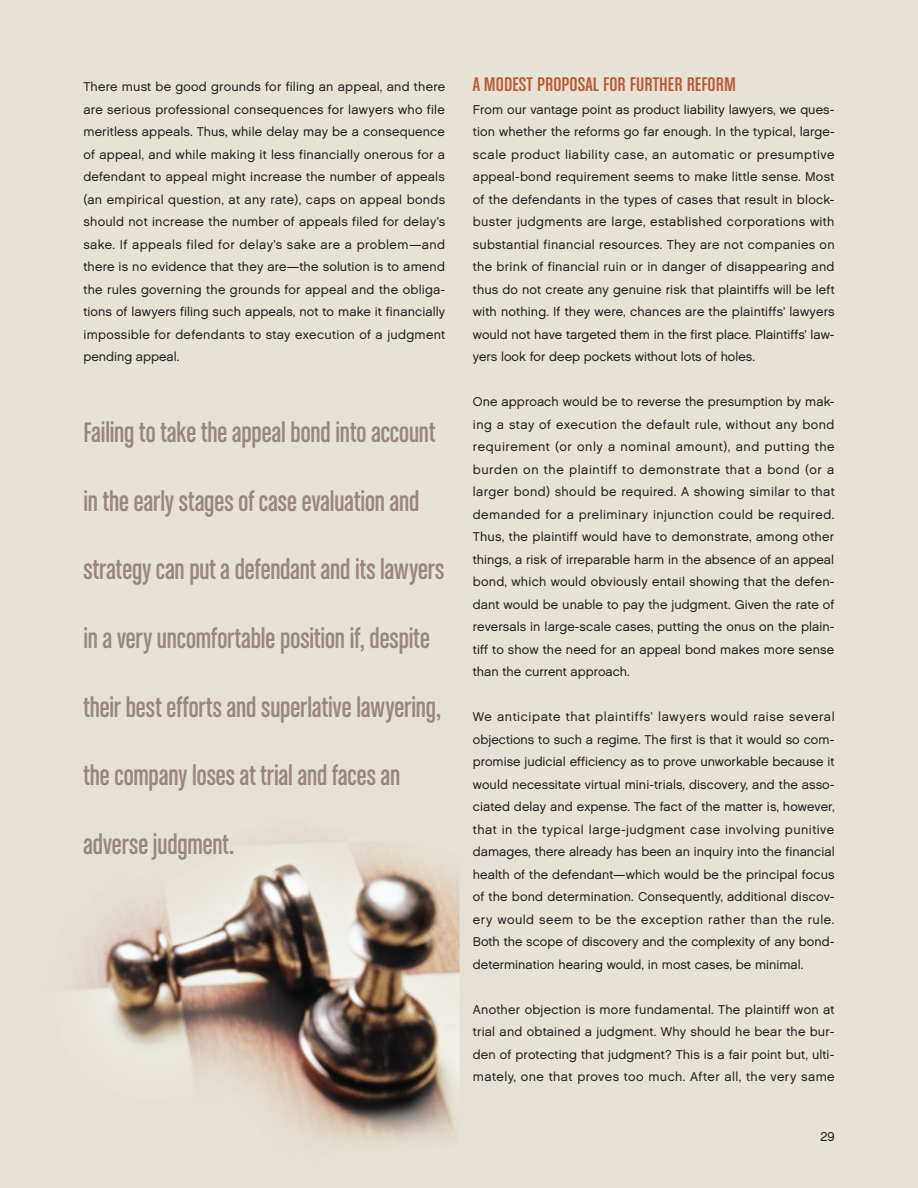
<style>
.page{position:relative;width:918px;height:1188px;background:#e6e2d6}
.page>*{position:absolute;margin:0;border:0;box-sizing:border-box;transform-origin:0 0}
.t1{font:30px "Chalet Comprime Cologne Sixty";color:#99877e}
.t2{font:21px "Chalet Comprime Cologne Sixty";letter-spacing:.005em;color:#ba5935;scale:1.1 1}
.t3{font:12.75px/22.5px "Chalet London Nineteen Sixty";color:#231f20;text-align:justify}
</style>
<div class="page">
<img style="left:77px;top:838px;width:383px;height:304px">
<p class="t3" style="left:83px;top:76px;width:363px">There must be good grounds for filing an appeal, and there are serious professional consequences for lawyers who file meritless appeals. Thus, while delay may be a consequence of appeal, and while making it less financially onerous for a defendant to appeal might increase the number of appeals (an empirical question, at any rate), caps on appeal bonds should not increase the number of appeals filed for delay’s sake. If appeals filed for delay’s sake are a problem—and there is no evidence that they are—the solution is to amend the rules governing the grounds for appeal and the obliga&shy;tions of lawyers filing such appeals, not to make it financially impossible for defendants to stay execution of a judgment pending appeal.</p>
<h1 class="t1" style="left:83px;top:416px;width:353px">Failing to take the appeal bond into account</h1>
<h1 class="t1" style="left:83px;top:484px;width:337px">in the early stages of case evaluation and</h1>
<h1 class="t1" style="left:83px;top:553px;width:362px">strategy can put a defendant and its lawyers</h1>
<h1 class="t1" style="left:83px;top:622px;width:348px">in a very uncomfortable position if, despite</h1>
<h1 class="t1" style="left:83px;top:690px;width:359px">their best efforts and superlative lawyering,</h1>
<h1 class="t1" style="left:83px;top:759px;width:318px">the company loses at trial and faces an</h1>
<h1 class="t1" style="left:83px;top:828px;width:152px">adverse judgment.</h1>
<h2 class="t2" style="left:473px;top:73px;width:29px">A Modest</h2>
<h2 class="t2" style="left:537px;top:73px;width:16px">Proposal</h2>
<h2 class="t2" style="left:603px;top:73px;width:38px">for Further</h2>
<h2 class="t2" style="left:687px;top:73px;width:16px">Reform</h2>
<p class="t3" style="left:473px;top:98px;width:363px">From our vantage point as product liability lawyers, we ques&shy;tion whether the reforms go far enough. In the typical, large&shy;scale product liability case, an automatic or presumptive appeal-bond requirement seems to make little sense. Most of the defendants in the types of cases that result in block&shy;buster judgments are large, established corporations with substantial financial resources. They are not companies on the brink of financial ruin or in danger of disappearing and thus do not create any genuine risk that plaintiffs will be left with nothing. If they were, chances are the plaintiffs’ lawyers would not have targeted them in the first place. Plaintiffs’ law&shy;yers look for deep pockets without lots of holes.</p>
<p class="t3" style="left:473px;top:391px;width:363px">One approach would be to reverse the presumption by mak&shy;ing a stay of execution the default rule, without any bond requirement (or only a nominal amount), and putting the burden on the plaintiff to demonstrate that a bond (or a larger bond) should be required. A showing similar to that demanded for a preliminary injunction could be required.<br>Thus, the plaintiff would have to demonstrate, among other things, a risk of irreparable harm in the absence of an appeal bond, which would obviously entail showing that the defen&shy;dant would be unable to pay the judgment. Given the rate of reversals in large-scale cases, putting the onus on the plain&shy;tiff to show the need for an appeal bond makes more sense than the current approach.</p>
<p class="t3" style="left:473px;top:706px;width:363px">We anticipate that plaintiffs’ lawyers would raise several objections to such a regime. The first is that it would so com&shy;promise judicial efficiency as to prove unworkable because it would necessitate virtual mini-trials, discovery, and the asso&shy;ciated delay and expense. The fact of the matter is, however, that in the typical large-judgment case involving punitive damages, there already has been an inquiry into the financial health of the defendant—which would be the principal focus of the bond determination. Consequently, additional discov&shy;ery would seem to be the exception rather than the rule.<br>Both the scope of discovery and the complexity of any bond&shy;determination hearing would, in most cases, be minimal.</p>
<p class="t3" style="left:473px;top:998px;width:363px">Another objection is more fundamental. The plaintiff won at trial and obtained a judgment. Why should he bear the bur&shy;den of protecting that judgment? This is a fair point but, ulti&shy;mately, one that proves too much. After all, the very same</p>
<p class="t3" style="left:820px;top:1126px;width:16px">29</p>
</div>
